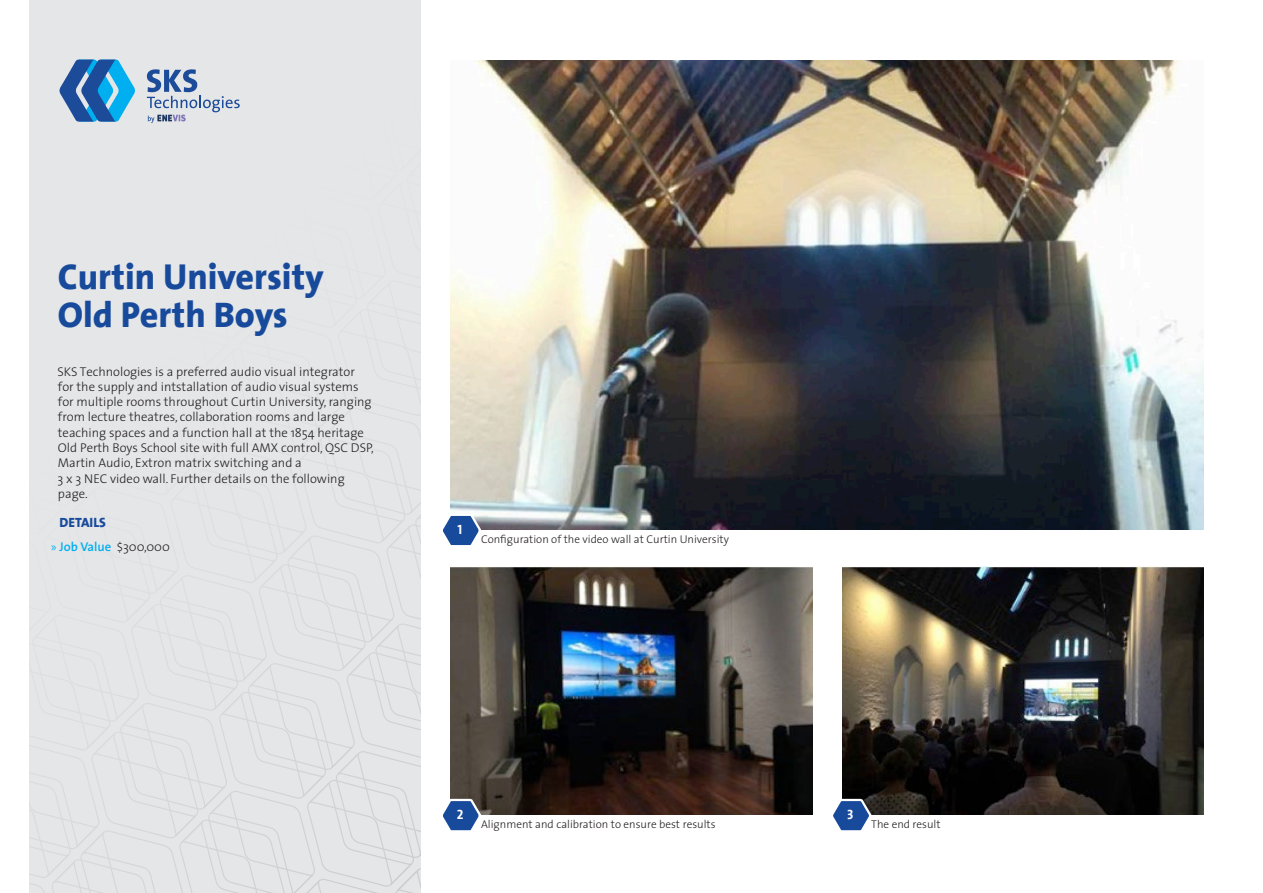
<style>
.page{position:relative;width:1263px;height:893px;background:#fff}
.page>*{position:absolute;margin:0;border:0;box-sizing:border-box;transform-origin:0 0}
.Heading_1{font:800 36px/37.5px "The Sans";color:#184a9c}
.Body_Sub{font:800 13.5px "The Sans";color:#184a9c}
.Number__Product{font:13.5px "The Sans Bold Caps";color:#fff}
.Body_Text{font:300 12.75px/15.3px "The Sans";color:#231f20}
.t1{font:600 12.75px "The Sans";color:#00afef}
.t2{font:300 11.25px "The Sans";color:#231f20}
.s1{font-family:"Myriad Pro";font-weight:400}
.s2{font-weight:300;color:#231f20}
</style>
<div class="page">
<img style="left:842px;top:566px;width:361px;height:248px">
<img style="left:451px;top:566px;width:361px;height:248px">
<img style="left:451px;top:60px;width:752px;height:469px">
<div style="left:30px;top:0;width:391px;height:893px;background:#e5e6e8"></div>
<svg style="left:443px;top:797px;width:40px;height:34px"></svg>
<svg style="left:833px;top:797px;width:40px;height:34px"></svg>
<svg style="left:443px;top:512px;width:40px;height:34px"></svg>
<p class="Heading_1" style="left:58px;top:257px;width:267px">Curtin University<br>Old Perth Boys</p>
<p class="Body_Text" style="left:57px;top:363px;width:318px">SKS Technologies is a preferred audio visual integrator for the supply and intstallation of audio visual systems for multiple rooms throughout Curtin University, ranging from lecture theatres, collaboration rooms and large teaching spaces and a function hall at the 1854 heritage Old Perth Boys School site with full AMX control, QSC DSP, Martin Audio, Extron matrix switching and a<br>3 x 3 NEC video wall. Further details on the following page.</p>
<p class="Body_Sub" style="left:60px;top:511px;width:48px">DETAILS</p>
<p class="t1" style="left:51px;top:536px;width:121px"><span class="s1">»</span> Job Value <span class="s2">$300,000</span></p>
<p class="Number__Product" style="left:458px;top:518px;width:6px">1</p>
<p class="t2" style="left:481px;top:530px;width:249px">Configuration of the video wall at Curtin University</p>
<p class="Number__Product" style="left:457px;top:803px;width:8px">2</p>
<p class="t2" style="left:481px;top:815px;width:236px">Alignment and calibration to ensure best results</p>
<p class="Number__Product" style="left:847px;top:803px;width:8px">3</p>
<p class="t2" style="left:871px;top:815px;width:71px">The end result</p>
</div>
